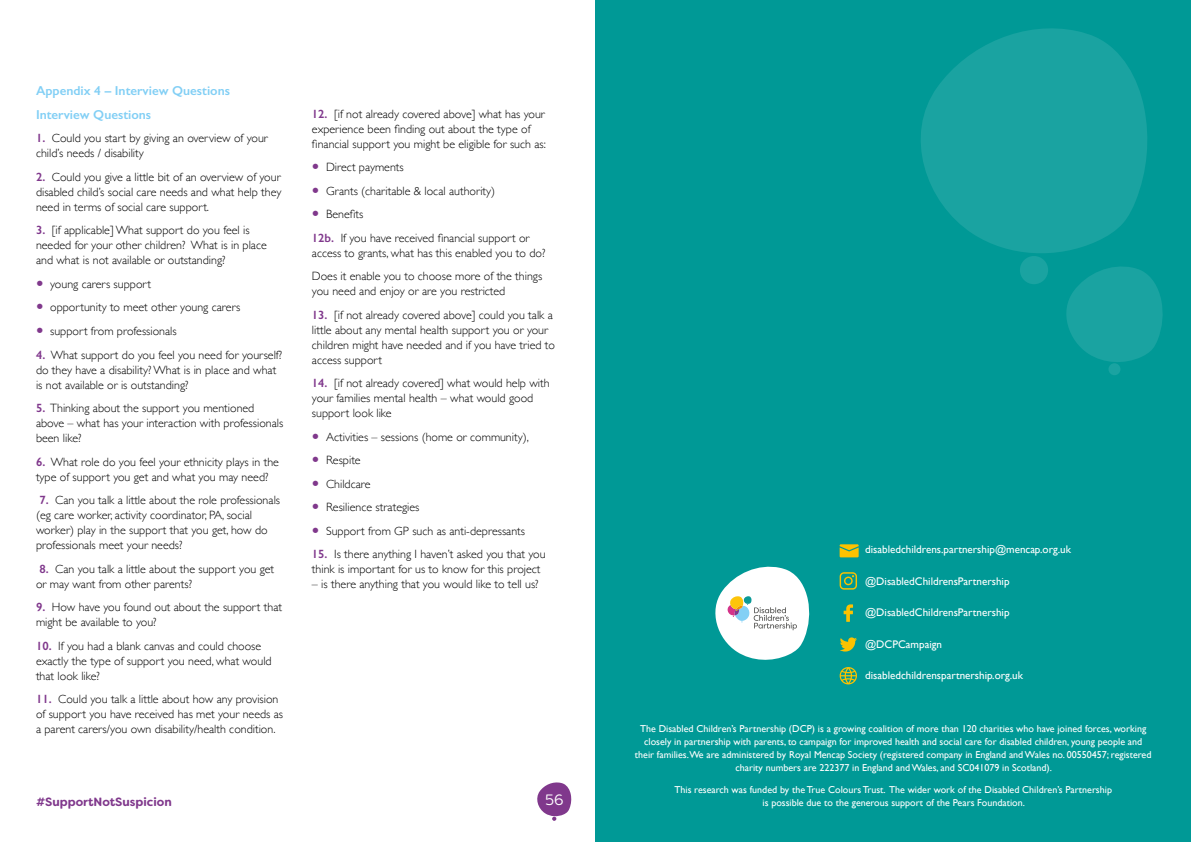
<style>
.page{position:relative;width:1191px;height:842px;background:#fff}
.page>*{position:absolute;margin:0;border:0;box-sizing:border-box;transform-origin:0 0}
.t1{font:15px "Filson Soft";color:#fff}
.t2{font:600 13px/23.5px "Gill Sans";color:#82cff5}
.t3{font:300 12px/15px "Gill Sans";color:#000}
.t4{font:700 12px "Filson Soft";color:#80388c}
.t5{font:11.1px "Gill Sans";color:#fff}
.t6{font:10px/13px "Gill Sans";color:#fff;text-align:center}
.s1{font-weight:600;color:#80388c}
.s2{font-family:"Filson Soft";font-weight:900;font-size:18px;color:#80388c}
</style>
<div class="page">
<svg style="left:537px;top:782px;width:35px;height:39px"></svg>
<div style="left:595px;top:0;width:596px;height:842px;background:#009996"></div>
<svg style="left:921px;top:28px;width:226px;height:225px;fill:#1aa3a1"></svg>
<div style="left:1020px;top:256px;width:28px;height:28px;background:#1aa3a1;border-radius:50%"></div>
<svg style="left:1066px;top:266px;width:97px;height:96px"></svg>
<div style="left:1108px;top:363px;width:12px;height:12px;background:#1aa3a1;border-radius:50%"></div>
<svg style="left:715px;top:566px;width:95px;height:94px"></svg>
<svg style="left:839px;top:544px;width:19px;height:13px"></svg>
<svg style="left:843px;top:604px;width:10px;height:18px"></svg>
<svg style="left:840px;top:637px;width:17px;height:14px"></svg>
<svg style="left:839px;top:667px;width:18px;height:17px"></svg>
<svg style="left:839px;top:572px;width:18px;height:18px"></svg>
<p class="t2" style="left:36px;top:79px;width:195px">Appendix 4 – Interview Questions<br>Interview Questions</p>
<p class="t3" style="left:36px;top:130px;width:233px"><span class="s1">1.</span> Could you start by giving an overview of your child’s needs / disability</p>
<p class="t3" style="left:36px;top:169px;width:247px;text-align:justify"><span class="s1">2.</span> Could you give a little bit of an overview of your disabled child’s social care needs and what help they need in terms of social care support.</p>
<p class="t3" style="left:36px;top:222px;width:232px"><span class="s1">3.</span> [if applicable] What support do you feel is needed for your other children? What is in place and what is not available or outstanding?</p>
<p class="t3" style="left:36px;top:276px;width:117px"><span class="s2">•</span> young carers support</p>
<p class="t3" style="left:36px;top:299px;width:206px"><span class="s2">•</span> opportunity to meet other young carers</p>
<p class="t3" style="left:36px;top:323px;width:142px"><span class="s2">•</span> support from professionals</p>
<p class="t3" style="left:36px;top:346px;width:248px"><span class="s1">4.</span> What support do you feel you need for yourself? do they have a disability? What is in place and what is not available or is outstanding?</p>
<p class="t3" style="left:36px;top:400px;width:249px"><span class="s1">5.</span> Thinking about the support you mentioned above – what has your interaction with professionals been like?</p>
<p class="t3" style="left:36px;top:453px;width:244px"><span class="s1">6.</span> What role do you feel your ethnicity plays in the type of support you get and what you may need?</p>
<p class="t3" style="left:36px;top:492px;width:246px"><span class="s1">7.</span> Can you talk a little about the role professionals (eg care worker, activity coordinator, PA, social worker) play in the support that you get, how do professionals meet your needs?</p>
<p class="t3" style="left:36px;top:561px;width:240px"><span class="s1">8.</span> Can you talk a little about the support you get or may want from other parents?</p>
<p class="t3" style="left:36px;top:599px;width:247px"><span class="s1">9.</span> How have you found out about the support that might be available to you?</p>
<p class="t3" style="left:36px;top:638px;width:237px"><span class="s1">10.</span> If you had a blank canvas and could choose exactly the type of support you need, what would that look like?</p>
<p class="t3" style="left:36px;top:691px;width:249px"><span class="s1">11.</span> Could you talk a little about how any provision of support you have received has met your needs as a parent carers/you own disability/health condition.</p>
<p class="t3" style="left:312px;top:106px;width:235px"><span class="s1">12.</span> [if not already covered above] what has your experience been finding out about the type of financial support you might be eligible for such as:</p>
<p class="t3" style="left:312px;top:159px;width:93px"><span class="s2">•</span> Direct payments</p>
<p class="t3" style="left:312px;top:183px;width:185px"><span class="s2">•</span> Grants (charitable &amp; local authority)</p>
<p class="t3" style="left:312px;top:202px;width:219px;line-height:23.5px"><span class="s2">•</span> Benefits<br><span class="s1">12b.</span> If you have received financial support or</p>
<p class="t3" style="left:312px;top:241px;width:235px;line-height:23.5px">access to grants, what has this enabled you to do?<br>Does it enable you to choose more of the things</p>
<p class="t3" style="left:312px;top:283px;width:195px">you need and enjoy or are you restricted</p>
<p class="t3" style="left:312px;top:307px;width:245px"><span class="s1">13.</span> [if not already covered above] could you talk a little about any mental health support you or your children might have needed and if you have tried to access support</p>
<p class="t3" style="left:312px;top:375px;width:239px"><span class="s1">14.</span> [if not already covered] what would help with your families mental health – what would good support look like</p>
<p class="t3" style="left:312px;top:429px;width:218px"><span class="s2">•</span> Activities – sessions (home or community),</p>
<p class="t3" style="left:312px;top:452px;width:50px"><span class="s2">•</span> Respite</p>
<p class="t3" style="left:312px;top:476px;width:60px"><span class="s2">•</span> Childcare</p>
<p class="t3" style="left:312px;top:499px;width:109px"><span class="s2">•</span> Resilience strategies</p>
<p class="t3" style="left:312px;top:523px;width:215px"><span class="s2">•</span> Support from GP such as anti-depressants</p>
<p class="t3" style="left:312px;top:546px;width:235px"><span class="s1">15.</span> Is there anything I haven’t asked you that you think is important for us to know for this project</p>
<p class="t3" style="left:312px;top:576px;width:228px">– is there anything that you would like to tell us?</p>
<p class="t4" style="left:36px;top:794px;width:137px">#SupportNotSuspicion</p>
<p class="t1" style="left:545px;top:790px;width:20px">56</p>
<p class="t5" style="left:865px;top:543px;width:207px">disabledchildrens.partnership@mencap.org.uk</p>
<p class="t5" style="left:865px;top:574px;width:146px">@DisabledChildrensPartnership</p>
<p class="t5" style="left:865px;top:606px;width:146px">@DisabledChildrensPartnership</p>
<p class="t5" style="left:865px;top:637px;width:78px">@DCPCampaign</p>
<p class="t5" style="left:865px;top:669px;width:159px">disabledchildrenspartnership.org.uk</p>
<p class="t6" style="left:635px;top:722px;width:518px">The Disabled Children’s Partnership (DCP) is a growing coalition of more than 120 charities who have joined forces, working closely in partnership with parents, to campaign for improved health and social care for disabled children, young people and their families.We are administered by Royal Mencap Society (registered company in England and Wales no. 00550457; registered charity numbers are 222377 in England and Wales, and SC041079 in Scotland).</p>
<p class="t6" style="left:674px;top:783px;width:439px">This research was funded by the True Colours Trust. The wider work of the Disabled Children’s Partnership is possible due to the generous support of the Pears Foundation.</p>
</div>
